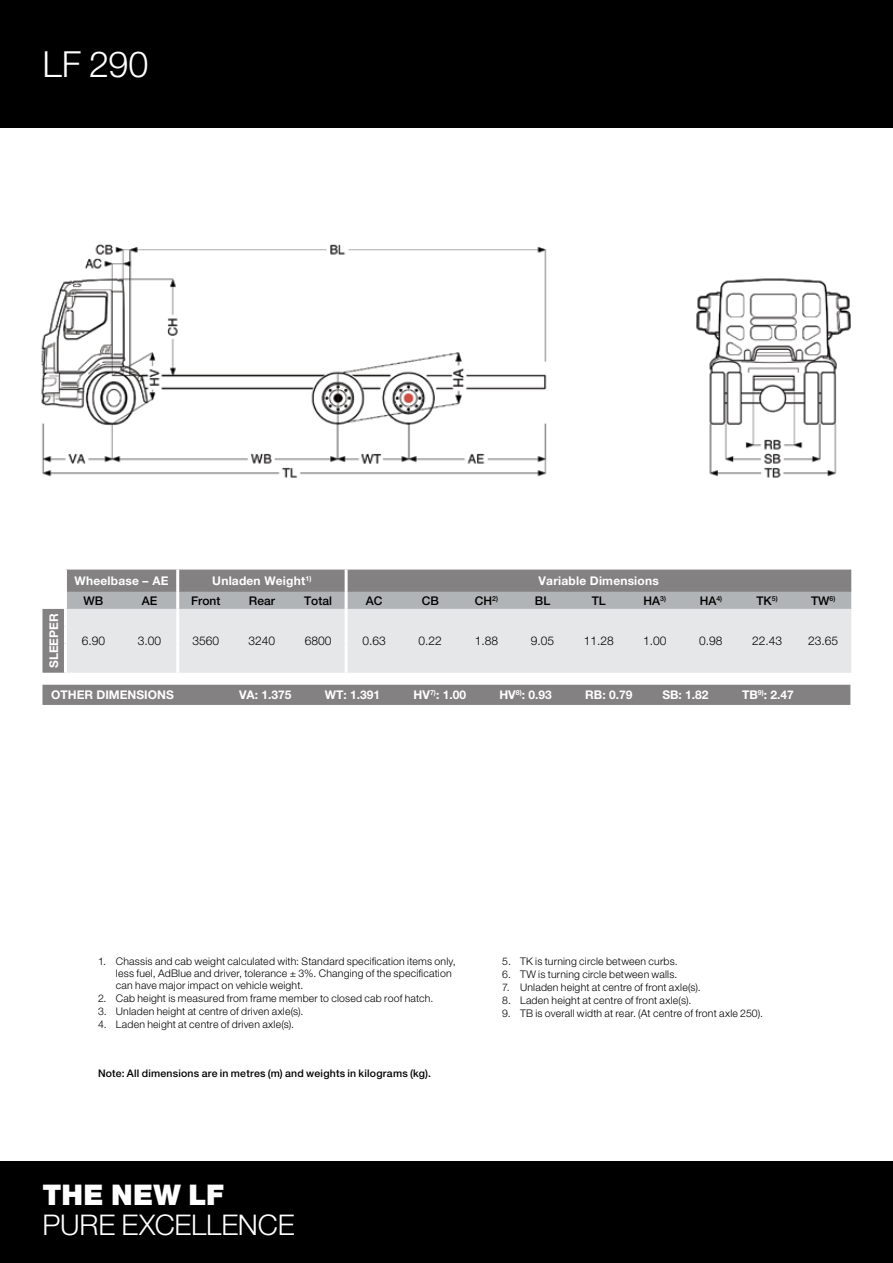
<style>
.page{position:relative;width:893px;height:1263px;background:#fff}
.page>*{position:absolute;margin:0;border:0;box-sizing:border-box;transform-origin:0 0}
._01_Heading_1{font:300 36px "Helvetica Neue LT Pro";color:#fff}
._01_Title{font:300 28.5px/30px "Helvetica Neue LT Pro";letter-spacing:-.005em;color:#fff}
._01_Kop{font:700 12px "Helvetica Neue LT Pro";letter-spacing:.015em;color:#fff}
.t1{font:300 12px "Helvetica Neue LT Pro";color:#000}
.t2{font:500 12px "Helvetica Neue LT Pro";color:#000}
.t3{font:300 10.5px/12px "Helvetica Neue LT Pro";letter-spacing:.02em;color:#000}
._01_Heading_1-2{font:500 10.5px "Helvetica Neue LT Pro";letter-spacing:.02em;color:#000}
.s1{font-weight:900}
</style>
<div class="page">
<div style="left:0;top:1161px;width:893px;height:102px;background:#000"></div>
<div style="left:0;top:0;width:893px;height:128px;background:#000"></div>
<svg style="left:42px;top:570px;width:809px;height:103px;background:#898889"></svg>
<svg style="left:67px;top:592px;width:784px;height:81px;background:#dbdcdd"></svg>
<hr style="left:176px;top:570px;width:3px;height:22px;background:#fff">
<hr style="left:176px;top:592px;width:3px;height:17px;background:#fff">
<hr style="left:176px;top:609px;width:3px;height:17px;background:#fff">
<hr style="left:176px;top:626px;width:3px;height:17px;background:#fff">
<hr style="left:176px;top:643px;width:3px;height:30px;background:#fff">
<hr style="left:345px;top:570px;width:3px;height:22px;background:#fff">
<hr style="left:345px;top:592px;width:3px;height:17px;background:#fff">
<hr style="left:345px;top:609px;width:3px;height:17px;background:#fff">
<hr style="left:345px;top:626px;width:3px;height:17px;background:#fff">
<hr style="left:345px;top:643px;width:3px;height:30px;background:#fff">
<hr style="left:64px;top:609px;width:3px;height:17px;background:#fff">
<hr style="left:64px;top:626px;width:3px;height:17px;background:#fff">
<hr style="left:64px;top:643px;width:3px;height:30px;background:#fff">
<hr style="left:64px;top:570px;width:3px;height:22px;background:#fff">
<hr style="left:64px;top:592px;width:3px;height:17px;background:#fff">
<div style="left:42px;top:685px;width:808px;height:20px;background:#838182"></div>
<img style="left:41px;top:244px;width:810px;height:234px">
<p class="_01_Heading_1" style="left:43px;top:42px;width:108px">LF 290</p>
<p class="_01_Kop" style="left:47px;top:668px;width:56px;rotate:-90deg">SLEEPER</p>
<p class="_01_Kop" style="left:75px;top:573px;width:95px">Wheelbase – AE</p>
<p class="_01_Kop" style="left:212px;top:573px;width:101px">Unladen Weight<sup>1)</sup></p>
<p class="_01_Kop" style="left:539px;top:573px;width:122px">Variable Dimensions</p>
<p class="t2" style="left:84px;top:593px;width:21px">WB</p>
<p class="t2" style="left:142px;top:593px;width:17px">AE</p>
<p class="t2" style="left:191px;top:593px;width:31px">Front</p>
<p class="t2" style="left:249px;top:593px;width:28px">Rear</p>
<p class="t2" style="left:304px;top:593px;width:29px">Total</p>
<p class="t2" style="left:366px;top:593px;width:18px">AC</p>
<p class="t2" style="left:422px;top:593px;width:19px">CB</p>
<p class="t2" style="left:475px;top:593px;width:25px">CH<sup>2)</sup></p>
<p class="t2" style="left:535px;top:593px;width:17px">BL</p>
<p class="t2" style="left:592px;top:593px;width:16px">TL</p>
<p class="t2" style="left:644px;top:593px;width:24px">HA<sup>3)</sup></p>
<p class="t2" style="left:700px;top:593px;width:24px">HA<sup>4)</sup></p>
<p class="t2" style="left:756px;top:593px;width:23px">TK<sup>5)</sup></p>
<p class="t2" style="left:811px;top:593px;width:26px">TW<sup>6)</sup></p>
<p class="t1" style="left:82px;top:633px;width:25px">6.90</p>
<p class="t1" style="left:138px;top:633px;width:25px">3.00</p>
<p class="t1" style="left:192px;top:633px;width:28px">3560</p>
<p class="t1" style="left:249px;top:633px;width:28px">3240</p>
<p class="t1" style="left:305px;top:633px;width:28px">6800</p>
<p class="t1" style="left:362px;top:633px;width:25px">0.63</p>
<p class="t1" style="left:419px;top:633px;width:25px">0.22</p>
<p class="t1" style="left:475px;top:633px;width:25px">1.88</p>
<p class="t1" style="left:531px;top:633px;width:25px">9.05</p>
<p class="t1" style="left:584px;top:633px;width:32px">11.28</p>
<p class="t1" style="left:643px;top:633px;width:25px">1.00</p>
<p class="t1" style="left:699px;top:633px;width:25px">0.98</p>
<p class="t1" style="left:752px;top:633px;width:32px">22.43</p>
<p class="t1" style="left:808px;top:633px;width:32px">23.65</p>
<p class="_01_Kop" style="left:51px;top:687px;width:124px">OTHER DIMENSIONS</p>
<p class="_01_Kop" style="left:239px;top:687px;width:54px">VA: 1.375</p>
<p class="_01_Kop" style="left:325px;top:687px;width:57px">WT: 1.391</p>
<p class="_01_Kop" style="left:414px;top:687px;width:54px">HV<sup>7)</sup>: 1.00</p>
<p class="_01_Kop" style="left:499px;top:687px;width:54px">HV<sup>8)</sup>: 0.93</p>
<p class="_01_Kop" style="left:585px;top:687px;width:49px">RB: 0.79</p>
<p class="_01_Kop" style="left:662px;top:687px;width:48px">SB: 1.82</p>
<p class="_01_Kop" style="left:742px;top:687px;width:53px">TB<sup>9)</sup>: 2.47</p>
<p class="t3" style="left:116px;top:954px;width:341px;text-indent:-18px">1. Chassis and cab weight calculated with: Standard specification items only, less fuel, AdBlue and driver, tolerance ± 3%. Changing of the specification can have major impact on vehicle weight.</p>
<p class="t3" style="left:98px;top:992px;width:337px">2. Cab height is measured from frame member to closed cab roof hatch.</p>
<p class="t3" style="left:98px;top:1005px;width:207px">3. Unladen height at centre of driven axle(s).</p>
<p class="t3" style="left:98px;top:1018px;width:198px">4. Laden height at centre of driven axle(s).</p>
<p class="_01_Heading_1-2" style="left:98px;top:1067px;width:335px">Note: All dimensions are in metres (m) and weights in kilograms (kg).</p>
<p class="_01_Title" style="left:43px;top:1179px;width:254px"><span class="s1">THE NEW LF<br></span>PURE EXCELLENCE</p>
<p class="t3" style="left:502px;top:954px;width:177px">5. TK is turning circle between curbs.</p>
<p class="t3" style="left:502px;top:968px;width:177px">6. TW is turning circle between walls.</p>
<p class="t3" style="left:502px;top:981px;width:200px">7. Unladen height at centre of front axle(s).</p>
<p class="t3" style="left:502px;top:994px;width:191px">8. Laden height at centre of front axle(s).</p>
<p class="t3" style="left:502px;top:1007px;width:262px">9. TB is overall width at rear. (At centre of front axle 250).</p>
</div>
